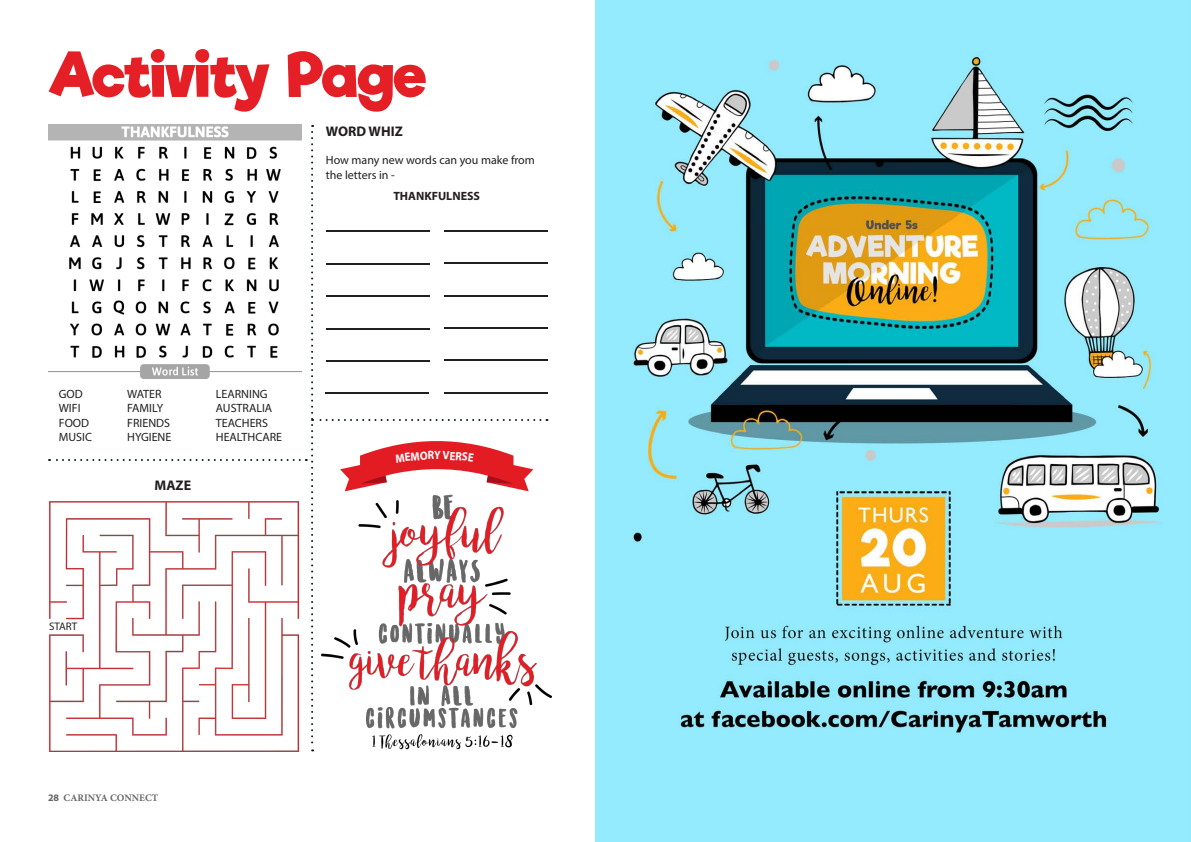
<style>
.page{position:relative;width:1191px;height:842px;background:#fff}
.page>*{position:absolute;margin:0;border:0;box-sizing:border-box;transform-origin:0 0}
.t1{font:700 60px "Riffic Free";letter-spacing:-.02em;color:#e41f25}
.t2{font:700 14px "Myriad Pro";color:#231f20}
.t3{font:12px/14.4px "Myriad Pro";color:#231f20}
.t4{font:700 12px "Myriad Pro";color:#231f20}
.t5{font:11px "Myriad Pro";color:#231f20}
.t6{font:700 10px "Minion Pro";color:#656666}
.s1{font-family:"Myriad Pro"}
</style>
<div class="page">
<img style="left:48px;top:124px;width:253px;height:255px">
<svg style="left:49px;top:459px;width:251px;height:2px"></svg>
<img style="left:49px;top:501px;width:250px;height:250px">
<hr style="left:443px;top:230px;width:104px;height:1px;background:#231f20">
<hr style="left:443px;top:262px;width:104px;height:2px;background:#231f20">
<hr style="left:443px;top:295px;width:104px;height:1px;background:#231f20">
<hr style="left:443px;top:327px;width:104px;height:2px;background:#231f20">
<hr style="left:443px;top:360px;width:104px;height:1px;background:#231f20">
<hr style="left:443px;top:393px;width:104px;height:1px;background:#231f20">
<img style="left:595px;top:0;width:596px;height:842px">
<svg style="left:306px;top:125px;width:234px;height:626px"></svg>
<p class="t1" style="left:48px;top:39px;width:380px">Activity Page</p>
<p class="t2" style="left:326px;top:122px;width:78px">WORD WHIZ</p>
<p class="t3" style="left:326px;top:153px;width:210px">How many new words can you make from the letters in -</p>
<p class="t4" style="left:393px;top:188px;width:88px">THANKFULNESS</p>
<p class="t3" style="left:59px;top:387px;width:26px">GOD</p>
<p class="t3" style="left:59px;top:401px;width:23px">WIFI</p>
<p class="t3" style="left:59px;top:415px;width:32px">FOOD</p>
<p class="t3" style="left:59px;top:430px;width:35px">MUSIC</p>
<p class="t3" style="left:127px;top:387px;width:36px">WATER</p>
<p class="t3" style="left:127px;top:401px;width:37px">FAMILY</p>
<p class="t3" style="left:127px;top:415px;width:44px">FRIENDS</p>
<p class="t3" style="left:127px;top:430px;width:46px">HYGIENE</p>
<p class="t2" style="left:155px;top:476px;width:38px">MAZE</p>
<p class="t3" style="left:216px;top:387px;width:53px">LEARNING</p>
<p class="t3" style="left:216px;top:401px;width:58px">AUSTRALIA</p>
<p class="t3" style="left:216px;top:415px;width:54px">TEACHERS</p>
<p class="t3" style="left:216px;top:430px;width:68px">HEALTHCARE</p>
<p class="t5" style="left:49px;top:620px;width:30px">START</p>
<p class="t6" style="left:48px;top:791px;width:112px"><span class="s1">28</span> CARINYA CONNECT</p>
</div>
